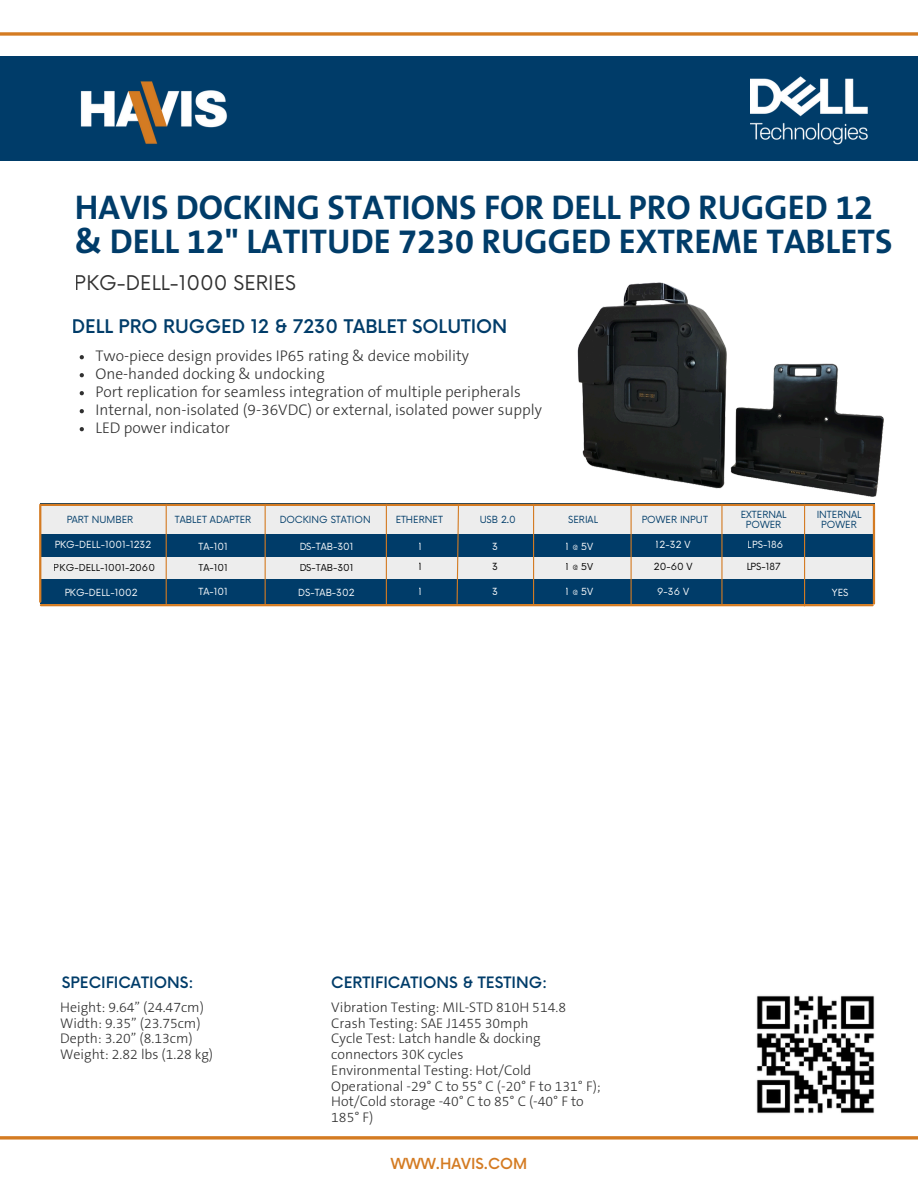
<style>
.page{position:relative;width:918px;height:1188px;background:#fff}
.page>*{position:absolute;margin:0;border:0;box-sizing:border-box;transform-origin:0 0}
.t1{font:700 34.5px/33.8px "The Sans B7";color:#003c69}
.t2{font:19.8px "Now";color:#303030}
.t3{font:500 18.3px "Now";color:#003c69}
.t4{font:300 15.45px/18px "The Sans B3";color:#303030}
.t5{font:500 15.3px "Now";color:#003c69}
.t6{font:500 14.85px "Now";color:#d47b22}
.t7{font:300 13.95px/15.8px "The Sans B3";color:#303030}
.t8{font:9.6px "Now";color:#fff}
.t9{font:9.6px/9.6px "Now";color:#003c69;text-align:center}
.t10{font:9.6px "Now";color:#000}
</style>
<div class="page">
<svg style="left:0;top:32px;width:918px;height:4px;background:#da8f44"></svg>
<div style="left:0;top:57px;width:918px;height:104px;background:#003c69"></div>
<img style="left:80px;top:81px;width:147px;height:63px">
<svg style="left:0;top:1136px;width:918px;height:4px;background:#da8f44"></svg>
<img style="left:756px;top:995px;width:119px;height:119px">
<div style="left:40px;top:504px;width:835px;height:100px;background:#003c69"></div>
<div style="left:39px;top:558px;width:833px;height:21px;background:#ededed"></div>
<hr style="left:40px;top:504px;width:833px;height:2px;background:#d47b22">
<div style="left:41px;top:506px;width:833px;height:27px;background:#ededed"></div>
<hr style="left:873px;top:505px;width:2px;height:99px;background:#d47b22">
<hr style="left:39px;top:506px;width:2px;height:96px;background:#d47b22">
<hr style="left:631px;top:504px;width:1px;height:101px;background:#d47b22">
<hr style="left:533px;top:504px;width:1px;height:100px;background:#d47b22">
<svg style="left:456px;top:503px;width:4px;height:101px"></svg>
<hr style="left:386px;top:504px;width:1px;height:100px;background:#d47b22">
<hr style="left:265px;top:504px;width:1px;height:100px;background:#d47b22">
<hr style="left:166px;top:504px;width:1px;height:100px;background:#d47b22">
<hr style="left:721px;top:504px;width:2px;height:101px;background:#d47b22">
<hr style="left:804px;top:504px;width:1px;height:102px;background:#d47b22">
<hr style="left:41px;top:604px;width:832px;height:2px;background:#d47b22">
<img style="left:733px;top:363px;width:151px;height:181px">
<img style="left:560px;top:282px;width:173px;height:281px">
<svg style="left:80px;top:355px;width:4px;height:4px"></svg>
<svg style="left:80px;top:373px;width:4px;height:4px"></svg>
<svg style="left:80px;top:391px;width:4px;height:4px"></svg>
<svg style="left:80px;top:409px;width:4px;height:4px"></svg>
<svg style="left:80px;top:427px;width:4px;height:4px"></svg>
<img style="left:751px;top:77px;width:117px;height:67px">
<h1 class="t1" style="left:75px;top:192px;width:819px">HAVIS DOCKING STATIONS FOR DELL PRO RUGGED 12 &amp; DELL 12" LATITUDE 7230 RUGGED EXTREME TABLETS</h1>
<h2 class="t2" style="left:75px;top:272px;width:223px">PKG-DELL-1000 SERIES</h2>
<h3 class="t3" style="left:72px;top:317px;width:437px">DELL PRO RUGGED 12 &amp; 7230 TABLET SOLUTION</h3>
<p class="t4" style="left:95px;top:348px;width:448px">Two-piece design provides IP65 rating &amp; device mobility One-handed docking &amp; undocking<br>Port replication for seamless integration of multiple peripherals Internal, non-isolated (9-36VDC) or external, isolated power supply LED power indicator</p>
<p class="t9" style="left:175px;top:515px;width:78px">TABLET ADAPTER</p>
<p class="t9" style="left:279px;top:515px;width:93px">DOCKING STATION</p>
<p class="t9" style="left:395px;top:515px;width:49px">ETHERNET</p>
<p class="t9" style="left:480px;top:515px;width:38px">USB 2.0</p>
<p class="t9" style="left:741px;top:510px;width:48px">EXTERNAL<br>POWER</p>
<p class="t9" style="left:66px;top:515px;width:69px">PART NUMBER</p>
<p class="t9" style="left:568px;top:515px;width:31px">SERIAL</p>
<p class="t9" style="left:642px;top:515px;width:68px">POWER INPUT</p>
<p class="t8" style="left:55px;top:540px;width:98px">PKG-DELL-1001-1232</p>
<p class="t10" style="left:54px;top:563px;width:103px">PKG-DELL-1001-2060</p>
<p class="t8" style="left:64px;top:587px;width:75px">PKG-DELL-1002</p>
<p class="t8" style="left:198px;top:541px;width:31px">TA-101</p>
<p class="t10" style="left:198px;top:563px;width:31px">TA-101</p>
<p class="t8" style="left:198px;top:586px;width:31px">TA-101</p>
<p class="t8" style="left:299px;top:541px;width:56px">DS-TAB-301</p>
<p class="t8" style="left:298px;top:587px;width:58px">DS-TAB-302</p>
<p class="t10" style="left:299px;top:563px;width:56px">DS-TAB-301</p>
<p class="t8" style="left:419px;top:541px;width:5px">1</p>
<p class="t8" style="left:419px;top:586px;width:5px">1</p>
<p class="t10" style="left:419px;top:561px;width:5px">1</p>
<p class="t8" style="left:492px;top:541px;width:7px">3</p>
<p class="t8" style="left:492px;top:586px;width:7px">3</p>
<p class="t10" style="left:492px;top:561px;width:7px">3</p>
<p class="t8" style="left:656px;top:539px;width:36px">12-32 V</p>
<p class="t8" style="left:657px;top:586px;width:33px">9-36 V</p>
<p class="t8" style="left:748px;top:539px;width:37px">LPS-186</p>
<p class="t8" style="left:566px;top:541px;width:29px">1@5V</p>
<p class="t8" style="left:566px;top:586px;width:29px">1@5V</p>
<p class="t10" style="left:566px;top:562px;width:29px">1@5V</p>
<p class="t10" style="left:654px;top:561px;width:40px">20-60 V</p>
<p class="t10" style="left:746px;top:561px;width:36px">LPS-187</p>
<p class="t9" style="left:817px;top:510px;width:46px">INTERNAL<br>POWER</p>
<p class="t8" style="left:832px;top:587px;width:18px">YES</p>
<h4 class="t5" style="left:62px;top:974px;width:133px">SPECIFICATIONS:</h4>
<h5 class="t7" style="left:60px;top:1000px;width:154px">Height: 9.64” (24.47cm)<br>Width: 9.35” (23.75cm)<br>Depth: 3.20” (8.13cm)<br>Weight: 2.82 lbs (1.28 kg)</h5>
<h4 class="t5" style="left:331px;top:974px;width:218px">CERTIFICATIONS &amp; TESTING:</h4>
<h5 class="t7" style="left:331px;top:1000px;width:271px">Vibration Testing: MIL-STD 810H 514.8<br>Crash Testing: SAE J1455 30mph<br>Cycle Test: Latch handle &amp; docking connectors 30K cycles<br>Environmental Testing: Hot/Cold<br>Operational -29° C to 55° C (-20° F to 131° F);<br>Hot/Cold storage -40° C to 85° C (-40° F to<br>185° F)</h5>
<p class="t6" style="left:391px;top:1156px;width:138px">WWW.HAVIS.COM</p>
</div>
